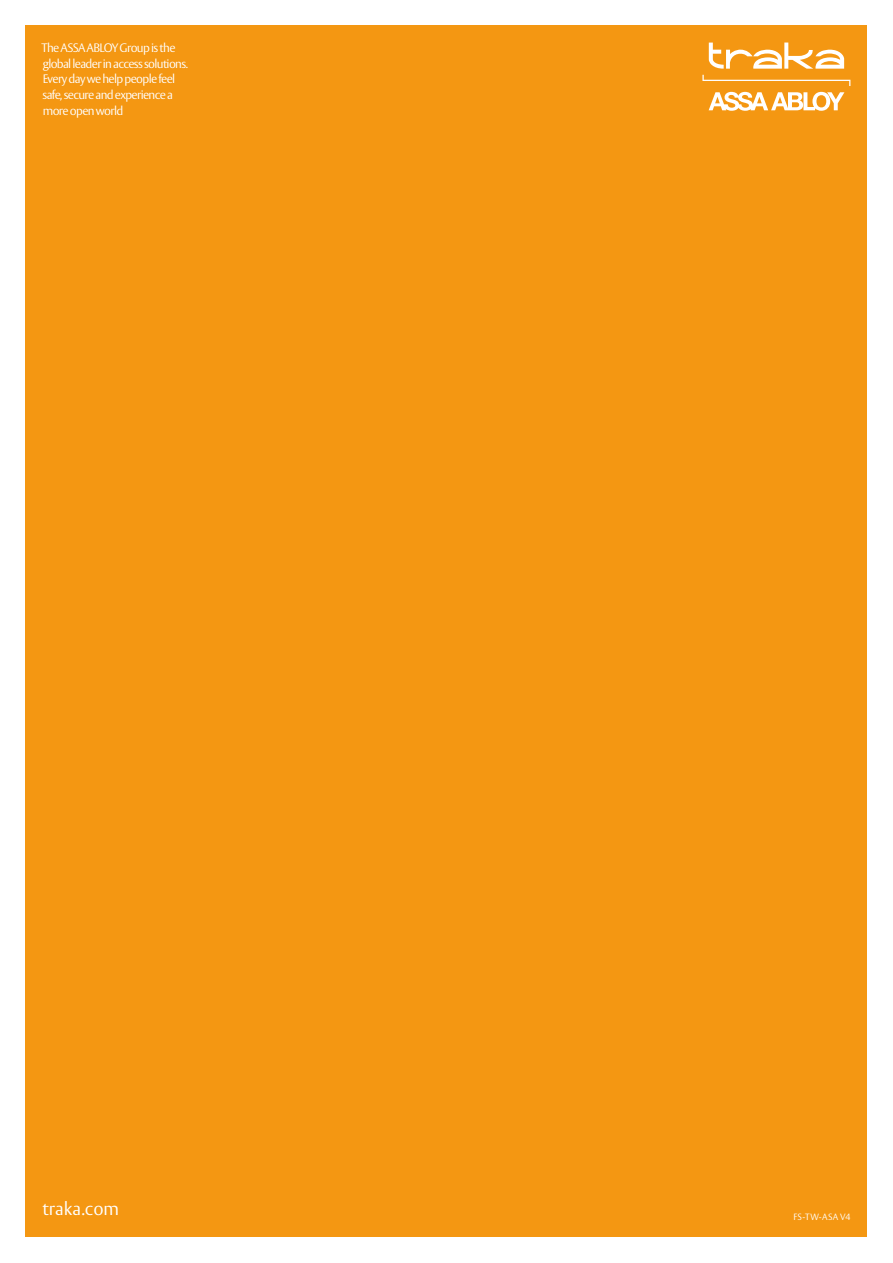
<style>
.page{position:relative;width:893px;height:1263px;background:#fff}
.page>*{position:absolute;margin:0;border:0;box-sizing:border-box;transform-origin:0 0}
.t1{font:300 18px "ASSA Vesta";color:#fff}
.ASSA_ABLOY_Cover_Lin{font:300 12.15px/15.8px "ASSA Vesta";letter-spacing:-.055em;color:#fff}
.Doc_code{font:300 9px "ASSA Vesta";letter-spacing:.025em;color:#fff}
</style>
<div class="page">
<div style="left:26px;top:26px;width:841px;height:1211px;background:#f49712"></div>
<svg style="left:709px;top:92px;width:135px;height:19px"></svg>
<svg style="left:702px;top:75px;width:148px;height:11px"></svg>
<svg style="left:709px;top:43px;width:135px;height:26px"></svg>
<p class="ASSA_ABLOY_Cover_Lin" style="left:42px;top:40px;width:148px">The ASSA ABLOY Group is the global leader in access solutions.<br>Every day we help people feel safe, secure and experience a more open world</p>
<p class="t1" style="left:43px;top:1198px;width:78px">traka.com</p>
<p class="Doc_code" style="left:793px;top:1212px;width:58px">FS-TW-ASA V4</p>
</div>
